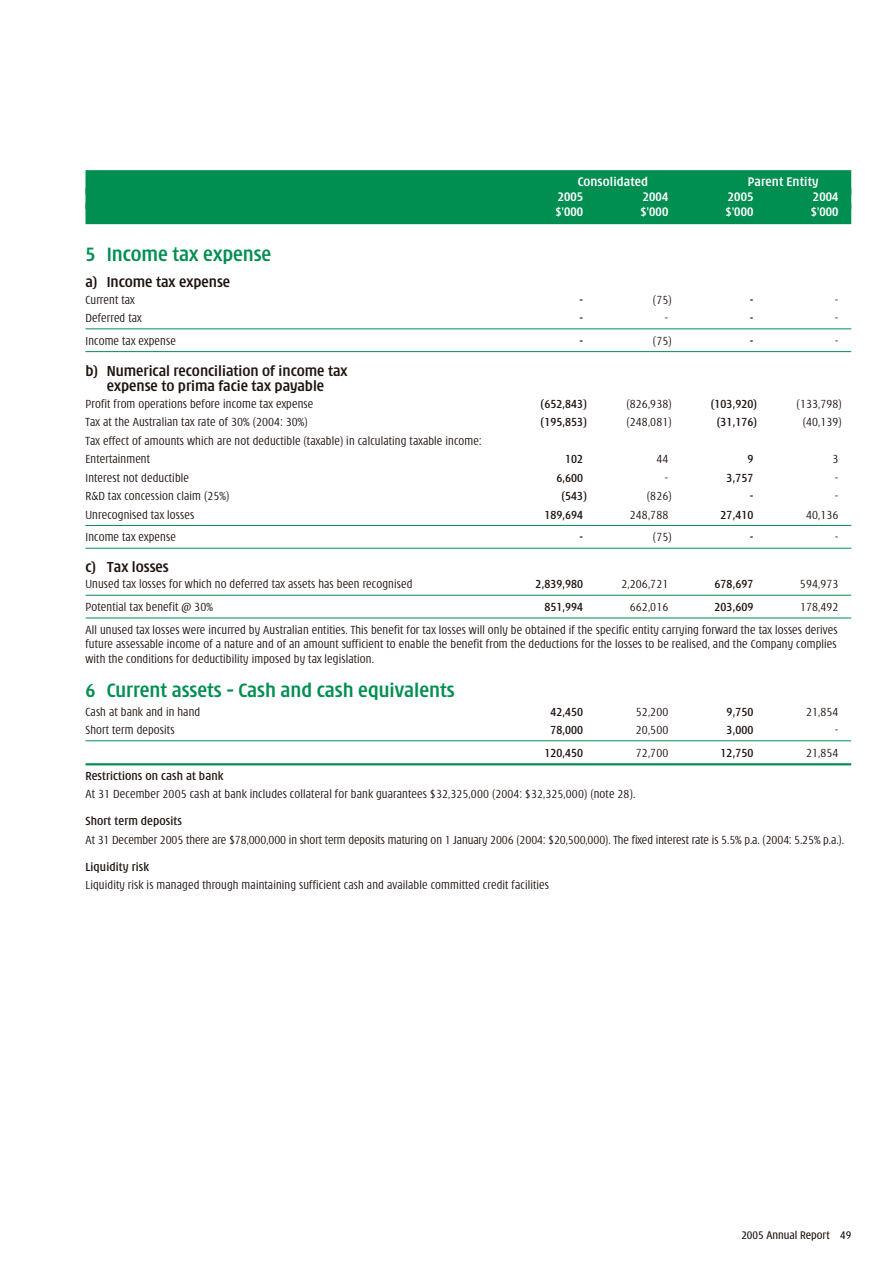
<style>
.page{position:relative;width:893px;height:1262px;background:#fff}
.page>*{position:absolute;margin:0;border:0;box-sizing:border-box;transform-origin:0 0}
.t1{font:700 condensed 21px "Modena";color:#008e51}
.t2{font:700 condensed 15.75px/15.8px "Modena";color:#1f1410;text-align:center}
.t3{font:700 condensed 13.5px "Modena";letter-spacing:.01em;color:#fff}
.t4{font:300 condensed 12.75px/18.5px "Modena";letter-spacing:.01em;color:#1f1410}
.t5{font:500 condensed 12.75px "Modena";letter-spacing:.01em;color:#1f1410}
.t6{font:12px "Modena Condensed";color:#1f1410}
</style>
<div class="page">
<div style="left:85px;top:170px;width:766px;height:24px;background:#008e51"></div>
<div style="left:85px;top:188px;width:766px;height:21px;background:#008e51"></div>
<div style="left:85px;top:203px;width:766px;height:21px;background:#008e51"></div>
<hr style="left:85px;top:328px;width:766px;height:1px;background:#008e51">
<hr style="left:85px;top:351px;width:766px;height:1px;background:#008e51">
<hr style="left:85px;top:525px;width:766px;height:1px;background:#008e51">
<hr style="left:85px;top:548px;width:766px;height:1px;background:#008e51">
<hr style="left:85px;top:595px;width:766px;height:1px;background:#008e51">
<hr style="left:85px;top:617px;width:766px;height:1px;background:#008e51">
<hr style="left:85px;top:740px;width:766px;height:1px;background:#008e51">
<hr style="left:85px;top:763px;width:766px;height:2px;background:#008e51">
<p class="t3" style="left:577px;top:176px;width:72px">Consolidated</p>
<p class="t3" style="left:748px;top:176px;width:72px">Parent Entity</p>
<p class="t3" style="left:557px;top:191px;width:27px">2005</p>
<p class="t3" style="left:642px;top:191px;width:27px">2004</p>
<p class="t3" style="left:727px;top:191px;width:27px">2005</p>
<p class="t3" style="left:813px;top:191px;width:27px">2004</p>
<p class="t3" style="left:555px;top:206px;width:29px">$'000</p>
<p class="t3" style="left:640px;top:206px;width:29px">$'000</p>
<p class="t3" style="left:725px;top:206px;width:29px">$'000</p>
<p class="t3" style="left:810px;top:206px;width:29px">$'000</p>
<h1 class="t1" style="left:85px;top:246px;width:187px">5 Income tax expense</h1>
<p class="t2" style="left:85px;top:275px;width:146px">a) Income tax expense</p>
<p class="t4" style="left:85px;top:291px;width:51px">Current tax</p>
<p class="t5" style="left:579px;top:295px;width:5px">-</p>
<p class="t4" style="left:653px;top:291px;width:20px">(75)</p>
<p class="t5" style="left:749px;top:295px;width:5px">-</p>
<p class="t4" style="left:834px;top:291px;width:5px">-</p>
<p class="t4" style="left:85px;top:309px;width:58px">Deferred tax</p>
<p class="t5" style="left:579px;top:313px;width:5px">-</p>
<p class="t4" style="left:664px;top:309px;width:5px">-</p>
<p class="t5" style="left:749px;top:313px;width:5px">-</p>
<p class="t4" style="left:834px;top:309px;width:5px">-</p>
<p class="t4" style="left:85px;top:332px;width:92px">Income tax expense</p>
<p class="t5" style="left:579px;top:336px;width:5px">-</p>
<p class="t4" style="left:653px;top:332px;width:20px">(75)</p>
<p class="t5" style="left:749px;top:336px;width:5px">-</p>
<p class="t4" style="left:834px;top:332px;width:5px">-</p>
<p class="t2" style="left:85px;top:363px;width:263px">b) Numerical reconciliation of income tax expense to prima facie tax payable</p>
<p class="t4" style="left:85px;top:395px;width:229px">Profit from operations before income tax expense</p>
<p class="t5" style="left:541px;top:399px;width:47px">(652,843)</p>
<p class="t4" style="left:626px;top:395px;width:47px">(826,938)</p>
<p class="t5" style="left:711px;top:399px;width:47px">(103,920)</p>
<p class="t4" style="left:796px;top:395px;width:47px">(133,798)</p>
<p class="t4" style="left:85px;top:413px;width:224px">Tax at the Australian tax rate of 30% (2004: 30%)</p>
<p class="t5" style="left:541px;top:417px;width:47px">(195,853)</p>
<p class="t4" style="left:626px;top:413px;width:47px">(248,081)</p>
<p class="t5" style="left:717px;top:417px;width:41px">(31,176)</p>
<p class="t4" style="left:802px;top:413px;width:41px">(40,139)</p>
<p class="t4" style="left:85px;top:432px;width:397px">Tax effect of amounts which are not deductible (taxable) in calculating taxable income:<br>Entertainment</p>
<p class="t5" style="left:565px;top:454px;width:20px">102</p>
<p class="t4" style="left:656px;top:450px;width:13px">44</p>
<p class="t5" style="left:747px;top:454px;width:7px">9</p>
<p class="t4" style="left:832px;top:450px;width:7px">3</p>
<p class="t4" style="left:85px;top:469px;width:105px">Interest not deductible</p>
<p class="t5" style="left:556px;top:473px;width:28px">6,600</p>
<p class="t4" style="left:664px;top:469px;width:5px">-</p>
<p class="t5" style="left:726px;top:473px;width:28px">3,757</p>
<p class="t4" style="left:834px;top:469px;width:5px">-</p>
<p class="t4" style="left:85px;top:487px;width:145px">R&amp;D tax concession claim (25%)</p>
<p class="t5" style="left:562px;top:491px;width:26px">(543)</p>
<p class="t4" style="left:647px;top:487px;width:26px">(826)</p>
<p class="t5" style="left:749px;top:491px;width:5px">-</p>
<p class="t4" style="left:834px;top:487px;width:5px">-</p>
<p class="t4" style="left:85px;top:506px;width:110px">Unrecognised tax losses</p>
<p class="t5" style="left:544px;top:510px;width:40px">189,694</p>
<p class="t4" style="left:630px;top:506px;width:40px">248,788</p>
<p class="t5" style="left:720px;top:510px;width:34px">27,410</p>
<p class="t4" style="left:806px;top:506px;width:34px">40,136</p>
<p class="t4" style="left:85px;top:529px;width:92px">Income tax expense</p>
<p class="t5" style="left:579px;top:532px;width:5px">-</p>
<p class="t4" style="left:653px;top:529px;width:20px">(75)</p>
<p class="t5" style="left:749px;top:532px;width:5px">-</p>
<p class="t4" style="left:834px;top:529px;width:5px">-</p>
<p class="t2" style="left:85px;top:560px;width:85px">c) Tax losses</p>
<p class="t4" style="left:85px;top:576px;width:328px">Unused tax losses for which no deferred tax assets has been recognised</p>
<p class="t5" style="left:535px;top:579px;width:49px">2,839,980</p>
<p class="t4" style="left:621px;top:576px;width:48px">2,206,721</p>
<p class="t5" style="left:714px;top:579px;width:40px">678,697</p>
<p class="t4" style="left:800px;top:576px;width:40px">594,973</p>
<p class="t4" style="left:85px;top:598px;width:129px">Potential tax benefit @ 30%</p>
<p class="t5" style="left:544px;top:602px;width:40px">851,994</p>
<p class="t4" style="left:629px;top:598px;width:40px">662,016</p>
<p class="t5" style="left:714px;top:602px;width:40px">203,609</p>
<p class="t4" style="left:85px;top:596px;width:754px;line-height:22.8px;text-align:right">178,492<br>All unused tax losses were incurred by Australian entities. This benefit for tax losses will only be obtained if the specific entity carrying forward the tax losses derives</p>
<p class="t4" style="left:85px;top:637px;width:752px;line-height:14.2px">future assessable income of a nature and of an amount sufficient to enable the benefit from the deductions for the losses to be realised, and the Company complies with the conditions for deductibility imposed by tax legislation.</p>
<h1 class="t1" style="left:85px;top:682px;width:370px">6 Current assets – Cash and cash equivalents</h1>
<p class="t4" style="left:85px;top:703px;width:116px">Cash at bank and in hand</p>
<p class="t5" style="left:550px;top:707px;width:34px">42,450</p>
<p class="t4" style="left:636px;top:703px;width:34px">52,200</p>
<p class="t5" style="left:726px;top:707px;width:28px">9,750</p>
<p class="t4" style="left:806px;top:703px;width:34px">21,854</p>
<p class="t4" style="left:85px;top:721px;width:90px">Short term deposits</p>
<p class="t5" style="left:550px;top:725px;width:34px">78,000</p>
<p class="t4" style="left:636px;top:721px;width:34px">20,500</p>
<p class="t5" style="left:726px;top:725px;width:28px">3,000</p>
<p class="t4" style="left:834px;top:721px;width:5px">-</p>
<p class="t5" style="left:544px;top:748px;width:40px">120,450</p>
<p class="t4" style="left:636px;top:744px;width:34px">72,700</p>
<p class="t5" style="left:720px;top:748px;width:34px">12,750</p>
<p class="t4" style="left:806px;top:744px;width:34px">21,854</p>
<p class="t5" style="left:85px;top:771px;width:139px">Restrictions on cash at bank</p>
<p class="t4" style="left:85px;top:785px;width:551px">At 31 December 2005 cash at bank includes collateral for bank guarantees $32,325,000 (2004: $32,325,000) (note 28).</p>
<p class="t5" style="left:85px;top:816px;width:98px">Short term deposits</p>
<p class="t4" style="left:85px;top:831px;width:760px">At 31 December 2005 there are $78,000,000 in short term deposits maturing on 1 January 2006 (2004: $20,500,000). The fixed interest rate is 5.5% p.a. (2004: 5.25% p.a.).</p>
<p class="t5" style="left:85px;top:862px;width:65px">Liquidity risk</p>
<p class="t4" style="left:85px;top:876px;width:465px">Liquidity risk is managed through maintaining sufficient cash and available committed credit facilities</p>
<p class="t6" style="left:741px;top:1230px;width:111px">2005 Annual Report 49</p>
</div>
